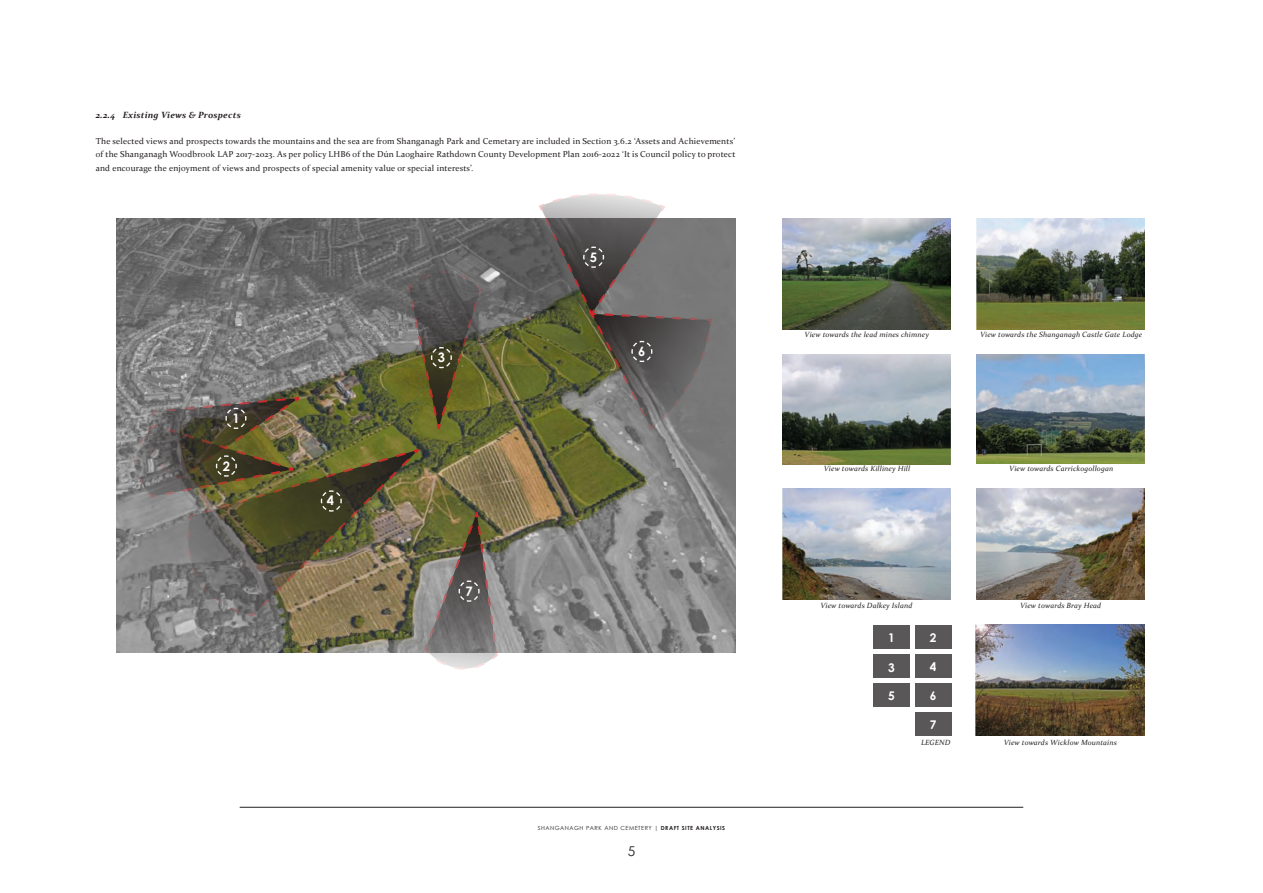
<style>
.page{position:relative;width:1263px;height:893px;background:#fff}
.page>*{position:absolute;margin:0;border:0;box-sizing:border-box;transform-origin:0 0}
.t1{font:13.5px "Century Gothic";color:#241f1f}
.t2{font:700 13.05px "Century Gothic";color:#fff}
.t3{font:700 12px "Century Gothic";color:#fff}
.t4{font:italic 700 9px "Constantia";letter-spacing:.025em;color:#241f1f}
.t5{font:8.62px/13.5px "Constantia";letter-spacing:.02em;color:#241f1f;text-align:justify}
.t6{font:italic 7.5px "Constantia";letter-spacing:.02em;color:#241f1f}
.t7{font:5.62px "Century Gothic";letter-spacing:.09em;color:#241f1f}
.s1{font-weight:700}
</style>
<div class="page">
<hr style="left:240px;top:807px;width:783px;height:1px;background:#241f1f">
<img style="left:116px;top:218px;width:619px;height:435px">
<img style="left:134px;top:270px;width:365px;height:400px">
<svg style="left:538px;top:193px;width:175px;height:244px;background:#737268"></svg>
<img style="left:782px;top:218px;width:168px;height:111px">
<div style="left:873px;top:625px;width:36px;height:23px;background:#5a5758"></div>
<img style="left:782px;top:354px;width:168px;height:110px">
<div style="left:873px;top:654px;width:36px;height:24px;background:#5a5758"></div>
<img style="left:782px;top:488px;width:168px;height:111px">
<div style="left:873px;top:683px;width:37px;height:23px;background:#5a5758"></div>
<img style="left:976px;top:218px;width:169px;height:111px">
<div style="left:915px;top:625px;width:36px;height:23px;background:#5a5758"></div>
<img style="left:976px;top:354px;width:169px;height:109px">
<div style="left:915px;top:654px;width:36px;height:24px;background:#5a5758"></div>
<img style="left:976px;top:488px;width:169px;height:111px">
<div style="left:915px;top:683px;width:36px;height:23px;background:#5a5758"></div>
<img style="left:976px;top:625px;width:168px;height:111px">
<div style="left:915px;top:712px;width:36px;height:24px;background:#5a5758"></div>
<p class="t4" style="left:96px;top:109px;width:147px">2.2.4 Existing Views &amp; Prospects</p>
<p class="t5" style="left:96px;top:134px;width:641px">The selected views and prospects towards the mountains and the sea are from Shanganagh Park and Cemetary are included in Section 3.6.2 ‘Assets and Achievements’ of the Shanganagh Woodbrook LAP 2017-2023. As per policy LHB6 of the Dún Laoghaire Rathdown County Development Plan 2016-2022 ‘It is Council policy to protect and encourage the enjoyment of views and prospects of special amenity value or special interests’.</p>
<h2 class="t2" style="left:232px;top:409px;width:9px">1</h2>
<h2 class="t2" style="left:223px;top:456px;width:9px">2</h2>
<h2 class="t2" style="left:327px;top:491px;width:9px">4</h2>
<h2 class="t2" style="left:438px;top:348px;width:9px">3</h2>
<h2 class="t2" style="left:466px;top:581px;width:9px">7</h2>
<h2 class="t2" style="left:590px;top:247px;width:9px">5</h2>
<h2 class="t2" style="left:638px;top:341px;width:9px">6</h2>
<p class="t7" style="left:538px;top:824px;width:189px">SHANGANAGH PARK AND CEMETERY | <span class="s1">DRAFT SITE ANALYSIS</span></p>
<h1 class="t1" style="left:628px;top:842px;width:9px">5</h1>
<p class="t6" style="left:804px;top:329px;width:126px">View towards the lead mines chimney</p>
<p class="t6" style="left:824px;top:463px;width:88px">View towards Killiney Hill</p>
<p class="t6" style="left:980px;top:329px;width:164px">View towards the Shanganagh Castle Gate Lodge</p>
<p class="t6" style="left:1009px;top:463px;width:105px">View towards Carrickogollogan</p>
<p class="t6" style="left:820px;top:601px;width:94px">View towards Dalkey Island</p>
<p class="t6" style="left:1020px;top:600px;width:83px">View towards Bray Head</p>
<h3 class="t3" style="left:888px;top:629px;width:8px">1</h3>
<h3 class="t3" style="left:930px;top:629px;width:8px">2</h3>
<h3 class="t3" style="left:888px;top:658px;width:8px">3</h3>
<h3 class="t3" style="left:930px;top:658px;width:8px">4</h3>
<h3 class="t3" style="left:888px;top:687px;width:8px">5</h3>
<h3 class="t3" style="left:930px;top:687px;width:8px">6</h3>
<h3 class="t3" style="left:930px;top:716px;width:8px">7</h3>
<p class="t6" style="left:921px;top:737px;width:31px">LEGEND</p>
<p class="t6" style="left:1004px;top:737px;width:115px">View towards Wicklow Mountains</p>
</div>
